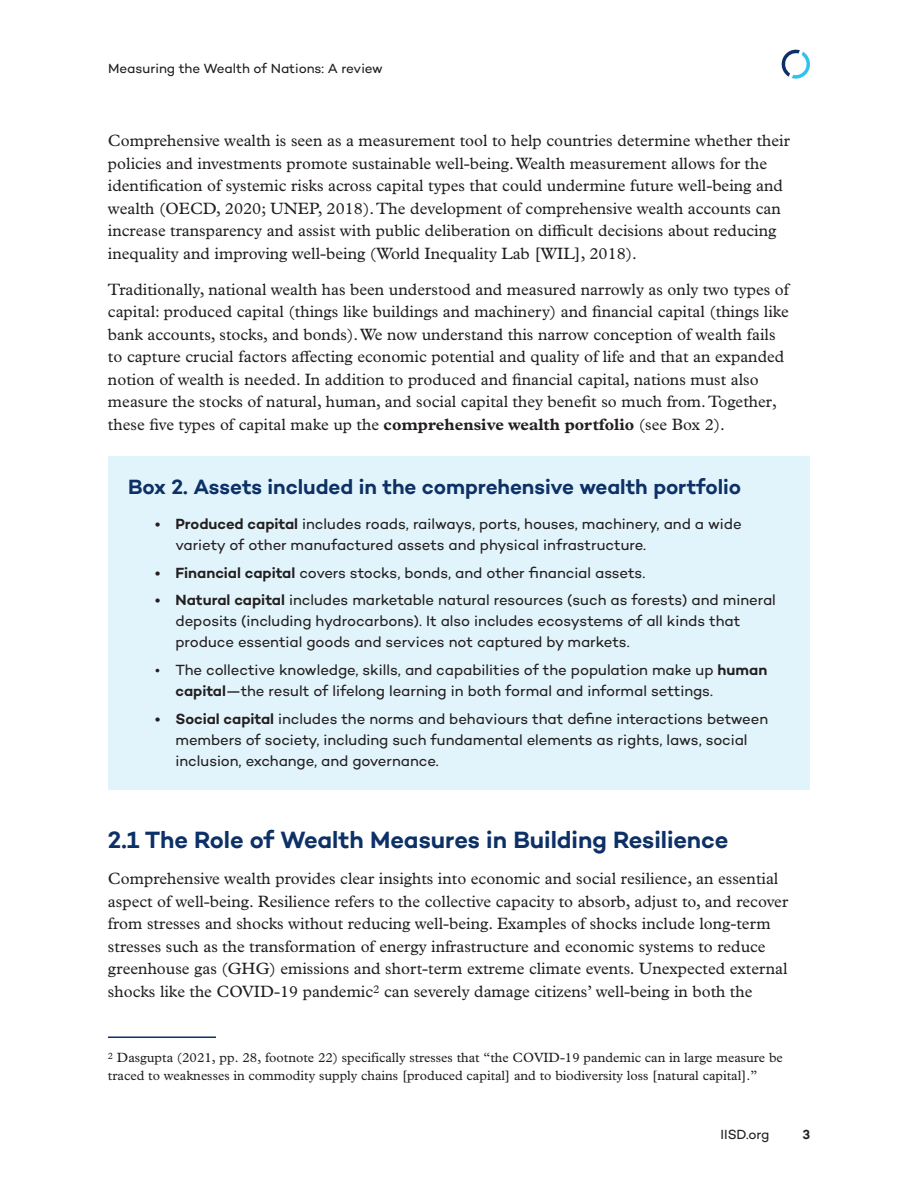
<style>
.page{position:relative;width:918px;height:1188px;background:#fff}
.page>*{position:absolute;margin:0;border:0;box-sizing:border-box;transform-origin:0 0}
.t1{font:600 24px "Campton";letter-spacing:-.005em;color:#0d3166}
.t2{font:600 21px "Campton";letter-spacing:-.005em;color:#0d3166}
.t3{font:16.5px/22.5px "Plantin MT Pro";color:#231f20}
.t4{font:15px/21px "Campton";letter-spacing:-.005em;color:#231f20}
.Footnotes{font:13.5px/18px "Plantin MT Pro";color:#231f20}
.t5{font:13.5px "Campton";letter-spacing:-.005em;color:#231f20}
.t6{font:600 13.5px "Campton";color:#231f20}
.s1{font-weight:700}
.s2{font-weight:600}
</style>
<div class="page">
<svg style="left:781px;top:49px;width:29px;height:30px"></svg>
<div style="left:108px;top:456px;width:702px;height:64px;background:#e2f4fb"></div>
<div style="left:108px;top:495px;width:702px;height:79px;background:#e2f4fb"></div>
<div style="left:108px;top:572px;width:702px;height:99px;background:#e2f4fb"></div>
<div style="left:108px;top:642px;width:702px;height:78px;background:#e2f4fb"></div>
<div style="left:108px;top:690px;width:702px;height:100px;background:#e2f4fb"></div>
<hr style="left:108px;top:1036px;width:108px;height:2px;background:#0d3166">
<p class="t5" style="left:108px;top:60px;width:276px">Measuring the Wealth of Nations: A review</p>
<p class="t3" style="left:108px;top:130px;width:683px">Comprehensive wealth is seen as a measurement tool to help countries determine whether their policies and investments promote sustainable well-being. Wealth measurement allows for the identification of systemic risks across capital types that could undermine future well-being and wealth (OECD, 2020; UNEP, 2018). The development of comprehensive wealth accounts can increase transparency and assist with public deliberation on difficult decisions about reducing inequality and improving well-being (World Inequality Lab [WIL], 2018).</p>
<p class="t3" style="left:108px;top:278px;width:683px">Traditionally, national wealth has been understood and measured narrowly as only two types of capital: produced capital (things like buildings and machinery) and financial capital (things like bank accounts, stocks, and bonds). We now understand this narrow conception of wealth fails to capture crucial factors affecting economic potential and quality of life and that an expanded notion of wealth is needed. In addition to produced and financial capital, nations must also measure the stocks of natural, human, and social capital they benefit so much from. Together, these five types of capital make up the <span class="s1">comprehensive wealth portfolio</span> (see Box 2).</p>
<h1 class="t2" style="left:128px;top:474px;width:614px">Box 2. Assets included in the comprehensive wealth portfolio</h1>
<p class="t4" style="left:175px;top:513px;width:568px;text-indent:-20px"><span class="s2">• Produced capital</span> includes roads, railways, ports, houses, machinery, and a wide variety of other manufactured assets and physical infrastructure.</p>
<p class="t4" style="left:155px;top:562px;width:492px"><span class="s2">• Financial capital</span> covers stocks, bonds, and other financial assets.</p>
<p class="t4" style="left:175px;top:590px;width:602px;text-indent:-20px"><span class="s2">• Natural capital</span> includes marketable natural resources (such as forests) and mineral deposits (including hydrocarbons). It also includes ecosystems of all kinds that produce essential goods and services not captured by markets.</p>
<p class="t4" style="left:175px;top:659px;width:593px;text-indent:-20px">• The collective knowledge, skills, and capabilities of the population make up <span class="s2">human capital</span>—the result of lifelong learning in both formal and informal settings.</p>
<p class="t4" style="left:175px;top:708px;width:594px;text-indent:-20px"><span class="s2">• Social capital</span> includes the norms and behaviours that define interactions between members of society, including such fundamental elements as rights, laws, social inclusion, exchange, and governance.</p>
<h2 class="t1" style="left:108px;top:825px;width:622px">2.1 The Role of Wealth Measures in Building Resilience</h2>
<p class="t3" style="left:108px;top:868px;width:682px">Comprehensive wealth provides clear insights into economic and social resilience, an essential aspect of well-being. Resilience refers to the collective capacity to absorb, adjust to, and recover from stresses and shocks without reducing well-being. Examples of shocks include long-term stresses such as the transformation of energy infrastructure and economic systems to reduce greenhouse gas (GHG) emissions and short-term extreme climate events. Unexpected external shocks like the COVID-19 pandemic<sup>2</sup> can severely damage citizens’ well-being in both the</p>
<p class="Footnotes" style="left:108px;top:1049px;width:676px"><sup>2</sup> Dasgupta (2021, pp. 28, footnote 22) specifically stresses that “the COVID-19 pandemic can in large measure be traced to weaknesses in commodity supply chains [produced capital] and to biodiversity loss [natural capital].”</p>
<p class="t5" style="left:721px;top:1126px;width:50px">IISD.org</p>
<p class="t6" style="left:802px;top:1126px;width:9px">3</p>
</div>
